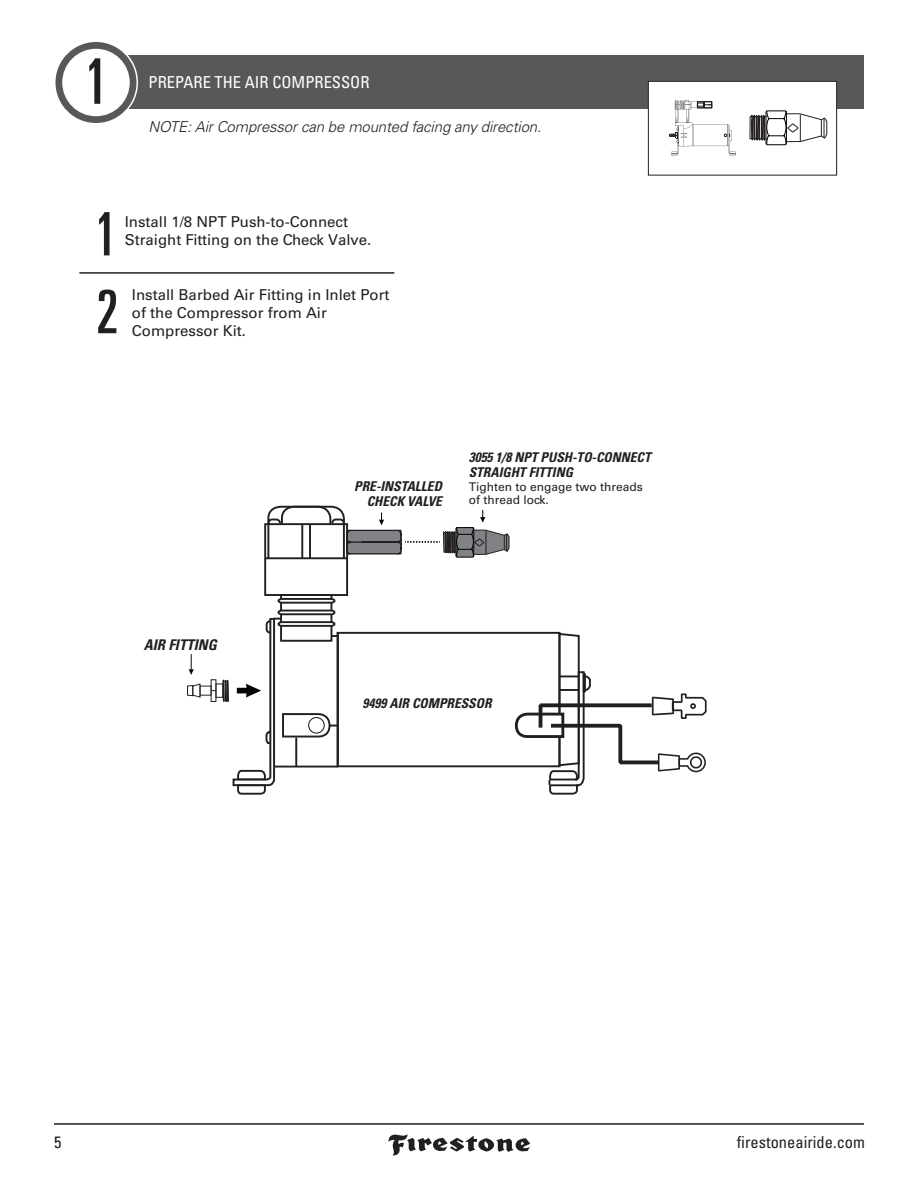
<style>
.page{position:relative;width:918px;height:1188px;background:#fff}
.page>*{position:absolute;margin:0;border:0;box-sizing:border-box;transform-origin:0 0}
.t1{font:ultra-condensed 63px "Univers LT Std";color:#231f20}
.t2{font:ultra-condensed 60px "Univers LT Std";color:#231f20}
.t3{font:condensed 16.5px "Univers LT Std";color:#fff}
.t4{font:condensed 16.5px "Univers LT Std";color:#231f20}
.t5{font:15px/18px "Univers LT Std";color:#231f20}
.t6{font:italic 300 15px "Univers LT Std";letter-spacing:-.01em;color:#231f20}
.t7{font:italic 700 condensed 14.85px "Univers LT Std";color:#231f20}
.t8{font:italic 700 condensed 13.5px/15px "Univers LT Std";color:#231f20}
.t9{font:12px/13.5px "Univers LT Std";color:#231f20}
</style>
<div class="page">
<hr style="left:54px;top:1123px;width:810px;height:2px;background:#231f20">
<svg style="left:388px;top:1134px;width:142px;height:22px"></svg>
<div style="left:81px;top:56px;width:783px;height:54px;background:#57585a"></div>
<div style="left:54px;top:40px;width:84px;height:84px;border:3px solid #fff;border-radius:50%"></div>
<div style="left:55px;top:42px;width:81px;height:81px;background:#57585a;border-radius:50%"></div>
<div style="left:62px;top:49px;width:68px;height:67px;background:#fff;border-radius:50%"></div>
<div style="left:648px;top:81px;width:189px;height:94px;background:#fff"></div>
<div style="left:648px;top:81px;width:189px;height:95px;border:1px solid #231f20"></div>
<svg style="left:749px;top:110px;width:79px;height:35px"></svg>
<svg style="left:669px;top:100px;width:67px;height:56px"></svg>
<div style="left:347px;top:530px;width:54px;height:24px;background:#808285"></div>
<div style="left:337px;top:632px;width:224px;height:135px;border:2px solid #231f20"></div>
<hr style="left:337px;top:634px;width:2px;height:133px;background:#231f20">
<hr style="left:275px;top:766px;width:63px;height:2px;background:#231f20">
<div style="left:264px;top:523px;width:84px;height:73px;border:2px solid #231f20"></div>
<hr style="left:265px;top:557px;width:82px;height:2px;background:#231f20">
<hr style="left:347px;top:553px;width:54px;height:2px;background:#231f20">
<hr style="left:348px;top:541px;width:52px;height:2px;background:#231f20">
<hr style="left:347px;top:530px;width:54px;height:1px;background:#231f20">
<svg style="left:266px;top:505px;width:86px;height:55px"></svg>
<div style="left:455px;top:527px;width:19px;height:31px;border:1px solid #000"></div>
<svg style="left:513px;top:632px;width:194px;height:163px"></svg>
<svg style="left:379px;top:513px;width:5px;height:12px"></svg>
<svg style="left:396px;top:510px;width:114px;height:47px"></svg>
<svg style="left:189px;top:654px;width:5px;height:21px"></svg>
<div style="left:211px;top:679px;width:5px;height:23px;border:1px solid #231f20"></div>
<svg style="left:187px;top:683px;width:14px;height:15px"></svg>
<div style="left:216px;top:684px;width:7px;height:14px;border:1px solid #231f20"></div>
<svg style="left:223px;top:597px;width:114px;height:198px"></svg>
<hr style="left:79px;top:272px;width:315px;height:2px;background:#231f20">
<h1 class="t1" style="left:84px;top:46px;width:25px">1</h1>
<p class="t3" style="left:148px;top:72px;width:223px">PREPARE THE AIR COMPRESSOR</p>
<p class="t6" style="left:148px;top:118px;width:394px">NOTE: Air Compressor can be mounted facing any direction.</p>
<h2 class="t2" style="left:94px;top:200px;width:24px">1</h2>
<p class="t5" style="left:125px;top:212px;width:248px">Install 1/8 NPT Push-to-Connect<br>Straight Fitting on the Check Valve.</p>
<h2 class="t2" style="left:96px;top:278px;width:24px">2</h2>
<p class="t5" style="left:132px;top:286px;width:259px">Install Barbed Air Fitting in Inlet Port of the Compressor from Air<br>Compressor Kit.</p>
<p class="t8" style="left:354px;top:479px;width:89px;text-align:right">PRE-INSTALLED<br>CHECK VALVE</p>
<p class="t8" style="left:469px;top:450px;width:184px">3055 1/8 NPT PUSH-TO-CONNECT<br>STRAIGHT FITTING</p>
<p class="t9" style="left:469px;top:480px;width:176px">Tighten to engage two threads of thread lock.</p>
<p class="t7" style="left:144px;top:635px;width:75px">AIR FITTING</p>
<p class="t8" style="left:363px;top:696px;width:131px">9499 AIR COMPRESSOR</p>
<p class="t4" style="left:54px;top:1132px;width:9px">5</p>
<p class="t4" style="left:737px;top:1132px;width:130px">firestoneairide.com</p>
</div>
